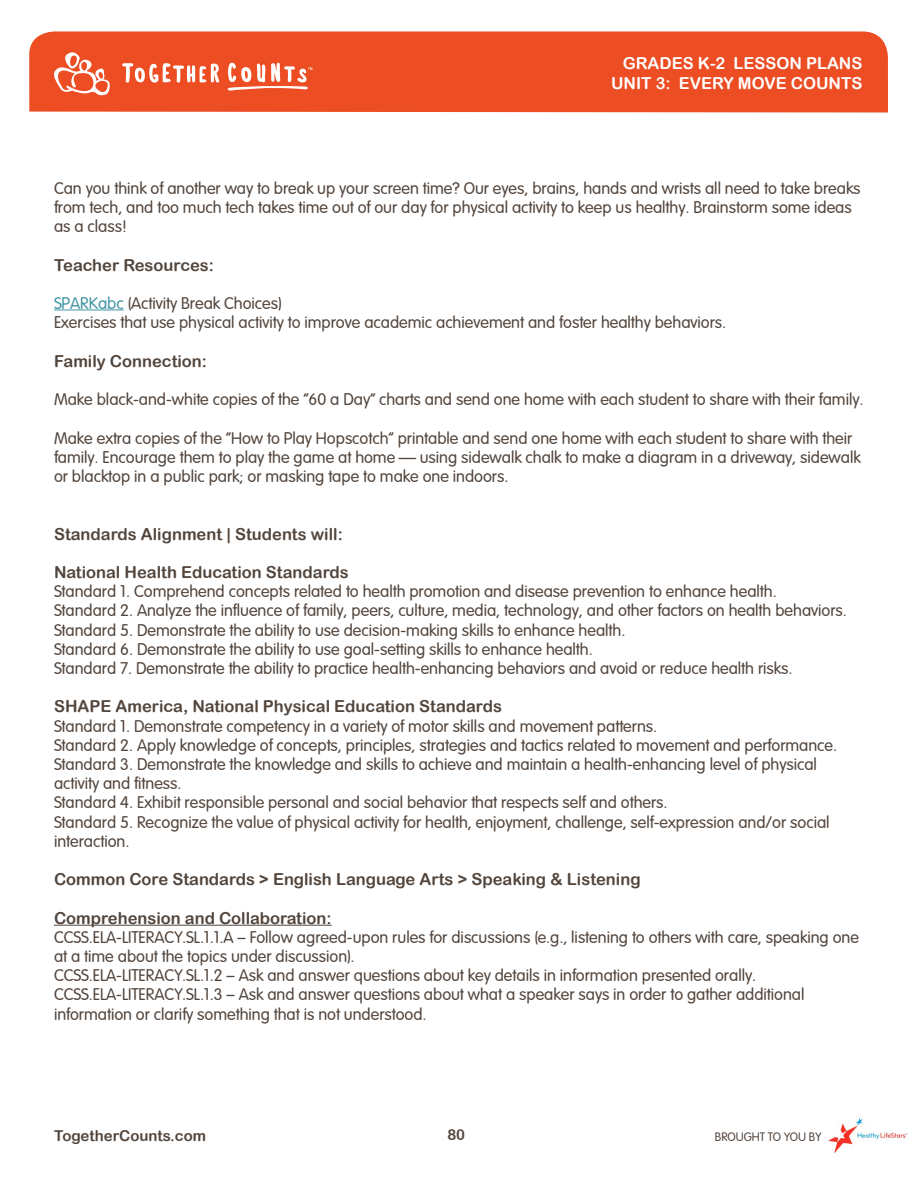
<style>
.page{position:relative;width:918px;height:1188px;background:#fff}
.page>*{position:absolute;margin:0;border:0;box-sizing:border-box;transform-origin:0 0}
.Body{font:16.5px/19.2px "Arial Rounded";color:#52453c}
.Body-2{font:16.5px "Arial Rounded MT Bold";color:#52453c}
.t1{font:16.5px/19.8px "Arial Rounded MT Bold";color:#fff;text-align:right}
.t2{font:15px "Arial Rounded MT Bold";color:#52453c}
.t3{font:12px "Arial Rounded";color:#52453c}
.s1{color:#4196a4}
</style>
<div class="page">
<div style="left:29px;top:31px;width:859px;height:81px;background:#ec4d23"></div>
<svg style="left:53px;top:52px;width:57px;height:44px"></svg>
<svg style="left:122px;top:63px;width:97px;height:20px"></svg>
<svg style="left:227px;top:63px;width:85px;height:28px"></svg>
<hr style="left:54px;top:310px;width:70px;height:1px;background:#4196a4">
<hr style="left:54px;top:925px;width:278px;height:1px;background:#52453c">
<img style="left:828px;top:1118px;width:80px;height:36px">
<p class="t1" style="left:611px;top:53px;width:253px">GRADES K-2 LESSON PLANS<br>UNIT 3: EVERY MOVE COUNTS</p>
<p class="Body" style="left:54px;top:177px;width:808px">Can you think of another way to break up your screen time? Our eyes, brains, hands and wrists all need to take breaks from tech, and too much tech takes time out of our day for physical activity to keep us healthy. Brainstorm some ideas as a class!</p>
<p class="Body-2" style="left:54px;top:255px;width:162px">Teacher Resources:</p>
<p class="Body" style="left:54px;top:292px;width:229px"><span class="s1">SPARKabc</span> (Activity Break Choices)</p>
<p class="Body" style="left:54px;top:312px;width:674px">Exercises that use physical activity to improve academic achievement and foster healthy behaviors.</p>
<p class="Body-2" style="left:54px;top:351px;width:155px">Family Connection:</p>
<p class="Body" style="left:54px;top:388px;width:811px">Make black-and-white copies of the “60 a Day” charts and send one home with each student to share with their family.</p>
<p class="Body" style="left:54px;top:427px;width:808px">Make extra copies of the “How to Play Hopscotch” printable and send one home with each student to share with their family. Encourage them to play the game at home — using sidewalk chalk to make a diagram in a driveway, sidewalk or blacktop in a public park; or masking tape to make one indoors.</p>
<p class="Body-2" style="left:54px;top:524px;width:290px">Standards Alignment | Students will:</p>
<p class="Body-2" style="left:54px;top:562px;width:296px">National Health Education Standards</p>
<p class="Body" style="left:54px;top:580px;width:724px">Standard 1. Comprehend concepts related to health promotion and disease prevention to enhance health.</p>
<p class="Body" style="left:54px;top:600px;width:794px">Standard 2. Analyze the influence of family, peers, culture, media, technology, and other factors on health behaviors.</p>
<p class="Body" style="left:54px;top:619px;width:573px">Standard 5. Demonstrate the ability to use decision-making skills to enhance health.</p>
<p class="Body" style="left:54px;top:638px;width:540px">Standard 6. Demonstrate the ability to use goal-setting skills to enhance health.</p>
<p class="Body" style="left:54px;top:657px;width:740px">Standard 7. Demonstrate the ability to practice health-enhancing behaviors and avoid or reduce health risks.</p>
<p class="Body-2" style="left:54px;top:697px;width:449px">SHAPE America, National Physical Education Standards</p>
<p class="Body" style="left:54px;top:715px;width:605px">Standard 1. Demonstrate competency in a variety of motor skills and movement patterns.</p>
<p class="Body" style="left:54px;top:734px;width:785px">Standard 2. Apply knowledge of concepts, principles, strategies and tactics related to movement and performance.</p>
<p class="Body" style="left:54px;top:753px;width:764px">Standard 3. Demonstrate the knowledge and skills to achieve and maintain a health-enhancing level of physical activity and fitness.</p>
<p class="Body" style="left:54px;top:792px;width:615px">Standard 4. Exhibit responsible personal and social behavior that respects self and others.</p>
<p class="Body" style="left:54px;top:811px;width:777px">Standard 5. Recognize the value of physical activity for health, enjoyment, challenge, self-expression and/or social interaction.</p>
<p class="Body-2" style="left:54px;top:870px;width:588px">Common Core Standards &gt; English Language Arts &gt; Speaking &amp; Listening</p>
<p class="Body-2" style="left:54px;top:908px;width:279px">Comprehension and Collaboration:</p>
<p class="Body" style="left:54px;top:926px;width:807px">CCSS.ELA-LITERACY.SL.1.1.A – Follow agreed-upon rules for discussions (e.g., listening to others with care, speaking one at a time about the topics under discussion).</p>
<p class="Body" style="left:54px;top:965px;width:704px">CCSS.ELA-LITERACY.SL.1.2 – Ask and answer questions about key details in information presented orally.</p>
<p class="Body" style="left:54px;top:984px;width:752px">CCSS.ELA-LITERACY.SL.1.3 – Ask and answer questions about what a speaker says in order to gather additional information or clarify something that is not understood.</p>
<p class="t2" style="left:54px;top:1127px;width:154px">TogetherCounts.com</p>
<p class="t2" style="left:447px;top:1126px;width:19px">80</p>
<p class="t3" style="left:715px;top:1128px;width:108px">BROUGHT TO YOU BY</p>
</div>
